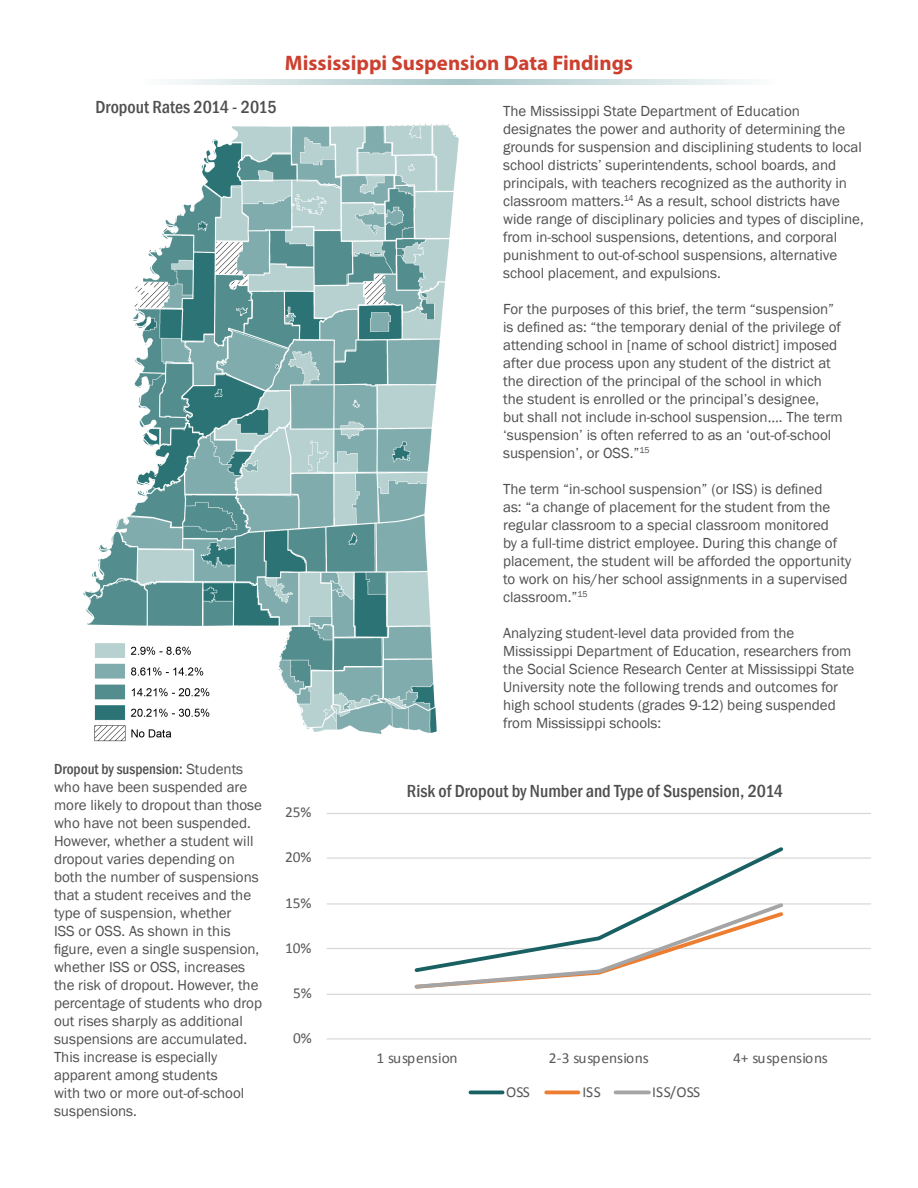
<style>
.page{position:relative;width:918px;height:1188px;background:#fff}
.page>*{position:absolute;margin:0;border:0;box-sizing:border-box;transform-origin:0 0}
.t1{font:700 21px "Myriad Pro";color:#cc4030}
.t2{font:500 condensed 18px "Franklin Gothic";color:#4f4f4f}
.t3{font:15.3px "Calibri";color:#595959}
.t4{font:15px/18px "Franklin Gothic";color:#4f4f4f}
.s1{font-weight:500;font-stretch:condensed}
</style>
<div class="page">
<svg style="left:459px;top:79px;width:285px;height:6px;background:#cddfe0"></svg>
<svg style="left:175px;top:79px;width:284px;height:6px;background:#cddfe0"></svg>
<hr style="left:327px;top:994px;width:544px;height:1px;background:#d9d9d9">
<hr style="left:327px;top:948px;width:544px;height:1px;background:#d9d9d9">
<hr style="left:327px;top:903px;width:544px;height:2px;background:#d9d9d9">
<hr style="left:327px;top:857px;width:544px;height:2px;background:#d9d9d9">
<hr style="left:327px;top:813px;width:544px;height:1px;background:#d9d9d9">
<hr style="left:327px;top:1038px;width:544px;height:2px;background:#d9d9d9">
<svg style="left:412px;top:847px;width:374px;height:53px"></svg>
<svg style="left:412px;top:900px;width:374px;height:89px"></svg>
<hr style="left:471px;top:1091px;width:32px;height:3px;background:#186061">
<hr style="left:546px;top:1091px;width:32px;height:3px;background:#ed7d31">
<hr style="left:616px;top:1091px;width:33px;height:3px;background:#a5a5a5">
<img style="left:83px;top:124px;width:376px;height:618px">
<p class="t2" style="left:95px;top:96px;width:183px">Dropout Rates 2014 - 2015</p>
<p class="t1" style="left:285px;top:49px;width:350px">Mississippi Suspension Data Findings</p>
<p class="t4" style="left:503px;top:102px;width:362px">The Mississippi State Department of Education designates the power and authority of determining the grounds for suspension and disciplining students to local school districts’ superintendents, school boards, and principals, with teachers recognized as the authority in classroom matters.<sup>14</sup> As a result, school districts have wide range of disciplinary policies and types of discipline, from in-school suspensions, detentions, and corporal punishment to out-of-school suspensions, alternative school placement, and expulsions.</p>
<p class="t4" style="left:503px;top:300px;width:341px">For the purposes of this brief, the term “suspension” is defined as: “the temporary denial of the privilege of attending school in [name of school district] imposed after due process upon any student of the district at the direction of the principal of the school in which the student is enrolled or the principal’s designee, but shall not include in-school suspension…. The term ‘suspension’ is often referred to as an ‘out-of-school suspension’, or OSS.”<sup>15</sup></p>
<p class="t4" style="left:503px;top:480px;width:350px">The term “in-school suspension” (or ISS) is defined<br>as: “a change of placement for the student from the regular classroom to a special classroom monitored<br>by a full-time district employee. During this change of placement, the student will be afforded the opportunity to work on his/her school assignments in a supervised classroom.”<sup>15</sup></p>
<p class="t4" style="left:503px;top:624px;width:353px">Analyzing student-level data provided from the Mississippi Department of Education, researchers from the Social Science Research Center at Mississippi State University note the following trends and outcomes for high school students (grades 9-12) being suspended from Mississippi schools:</p>
<p class="t4" style="left:54px;top:760px;width:210px"><span class="s1">Dropout by suspension:</span> Students who have been suspended are more likely to dropout than those who have not been suspended.<br>However, whether a student will dropout varies depending on both the number of suspensions that a student receives and the type of suspension, whether<br>ISS or OSS. As shown in this figure, even a single suspension, whether ISS or OSS, increases the risk of dropout. However, the percentage of students who drop out rises sharply as additional suspensions are accumulated.<br>This increase is especially apparent among students<br>with two or more out-of-school suspensions.</p>
<p class="t3" style="left:285px;top:803px;width:28px">25%</p>
<p class="t3" style="left:285px;top:848px;width:28px">20%</p>
<p class="t3" style="left:285px;top:893px;width:28px">15%</p>
<p class="t3" style="left:285px;top:938px;width:28px">10%</p>
<p class="t3" style="left:293px;top:983px;width:20px">5%</p>
<p class="t3" style="left:293px;top:1028px;width:20px">0%</p>
<p class="t2" style="left:407px;top:779px;width:378px">Risk of Dropout by Number and Type of Suspension, 2014</p>
<p class="t3" style="left:376px;top:1048px;width:83px">1 suspension</p>
<p class="t3" style="left:549px;top:1048px;width:101px">2-3 suspensions</p>
<p class="t3" style="left:733px;top:1048px;width:96px">4+ suspensions</p>
<p class="t3" style="left:506px;top:1082px;width:25px">OSS</p>
<p class="t3" style="left:582px;top:1082px;width:20px">ISS</p>
<p class="t3" style="left:652px;top:1082px;width:50px">ISS/OSS</p>
</div>
